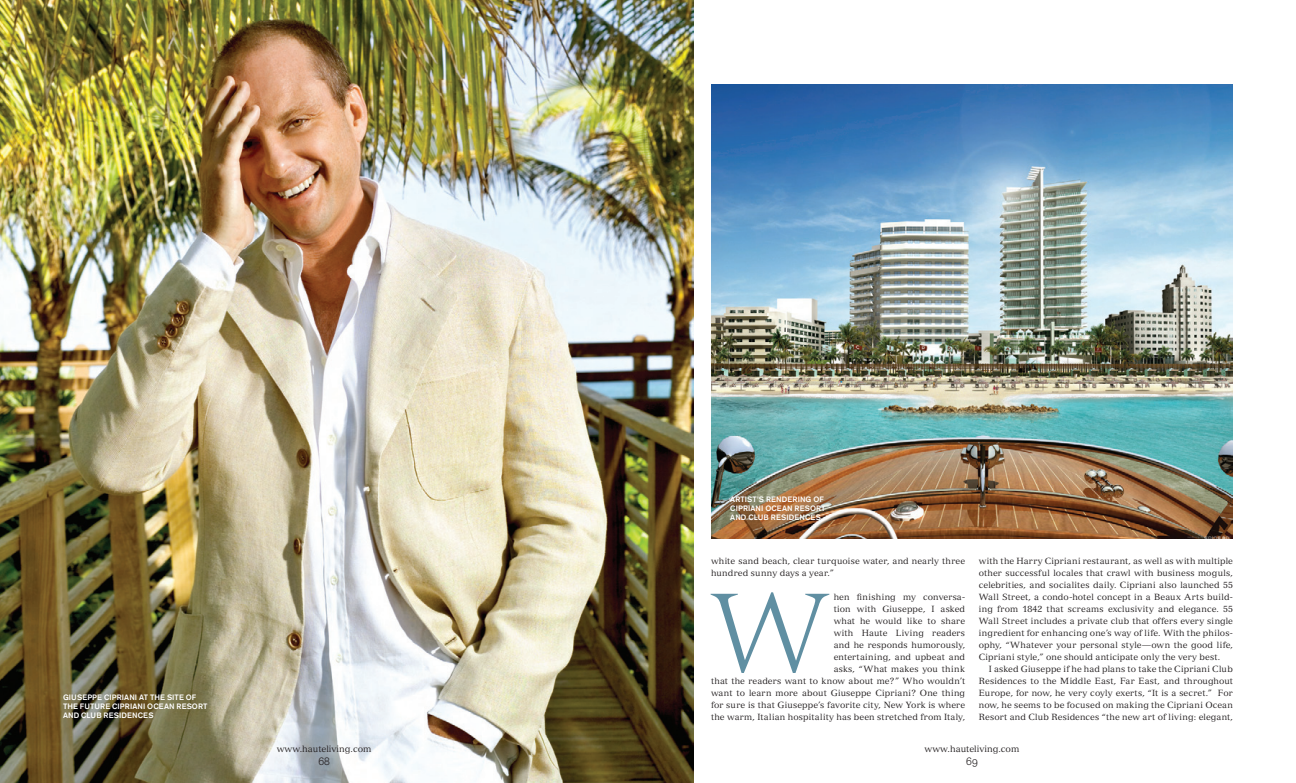
<style>
.page{position:relative;width:1296px;height:783px;background:#fff}
.page>*{position:absolute;margin:0;border:0;box-sizing:border-box;transform-origin:0 0}
.t1{font:300 109.9px "Versailles";color:#608fa2}
.t2{font:11px "Akzidenz Grotesk BE Light Os F";color:#231f20}
.t3{font:9px "Versailles";color:#231f20}
.t4{font:8.8px/12px "Versailles";letter-spacing:.015em;color:#231f20}
.t5{font:500 7.8px/9px "Akzidenz Grotesk BE";letter-spacing:.015em;color:#fff}
</style>
<div class="page">
<img style="left:711px;top:84px;width:522px;height:454px">
<img style="left:0;top:0;width:694px;height:783px">
<p class="t5" style="left:63px;top:693px;width:146px">GIUSEPPE CIPRIANI AT THE SITE OF<br>THE FUTURE CIPRIANI OCEAN RESORT<br>AND CLUB RESIDENCES</p>
<p class="t3" style="left:277px;top:744px;width:96px">www.hauteliving.com</p>
<p class="t2" style="left:318px;top:755px;width:13px">68</p>
<p class="t5" style="left:730px;top:494px;width:97px">ARTIST’S RENDERING OF<br>CIPRIANI OCEAN RESORT<br>AND CLUB RESIDENCES</p>
<p class="t4" style="left:711px;top:555px;width:256px">white sand beach, clear turquoise water, and nearly three hundred sunny days a year.”</p>
<p class="t1" style="left:711px;top:568px;width:120px">W</p>
<p class="t4" style="left:711px;top:591px;width:256px;text-align:right">hen finishing my conversa-<br>tion with Giuseppe, I asked<br>what he would like to share<br>with Haute Living readers<br>and he responds humorously,<br>entertaining, and upbeat and<br>asks, “What makes you think<br>that the readers want to know about me?” Who wouldn’t want to learn more about Giuseppe Cipriani? One thing for sure is that Giuseppe’s favorite city, New York is where the warm, Italian hospitality has been stretched from Italy,</p>
<p class="t4" style="left:979px;top:555px;width:256px">with the Harry Cipriani restaurant, as well as with multiple</p>
<p class="t4" style="left:979px;top:567px;width:256px">other successful locales that crawl with business moguls,</p>
<p class="t4" style="left:979px;top:579px;width:256px">celebrities, and socialites daily. Cipriani also launched 55</p>
<p class="t4" style="left:979px;top:591px;width:256px">Wall Street, a condo-hotel concept in a Beaux Arts build-</p>
<p class="t4" style="left:979px;top:603px;width:256px">ing from 1842 that screams exclusivity and elegance. 55</p>
<p class="t4" style="left:979px;top:615px;width:256px">Wall Street includes a private club that offers every single</p>
<p class="t4" style="left:979px;top:627px;width:256px">ingredient for enhancing one’s way of life. With the philos-</p>
<p class="t4" style="left:979px;top:639px;width:256px">ophy, “Whatever your personal style—own the good life,</p>
<p class="t4" style="left:979px;top:651px;width:243px">Cipriani style,” one should anticipate only the very best.</p>
<p class="t4" style="left:989px;top:663px;width:246px">I asked Giuseppe if he had plans to take the Cipriani Club</p>
<p class="t4" style="left:979px;top:675px;width:256px">Residences to the Middle East, Far East, and throughout</p>
<p class="t4" style="left:979px;top:687px;width:256px">Europe, for now, he very coyly exerts, “It is a secret.” For</p>
<p class="t4" style="left:979px;top:699px;width:256px">now, he seems to be focused on making the Cipriani Ocean</p>
<p class="t4" style="left:979px;top:711px;width:256px">Resort and Club Residences “the new art of living: elegant,</p>
<p class="t3" style="left:925px;top:744px;width:96px">www.hauteliving.com</p>
<p class="t2" style="left:966px;top:755px;width:13px">69</p>
</div>
